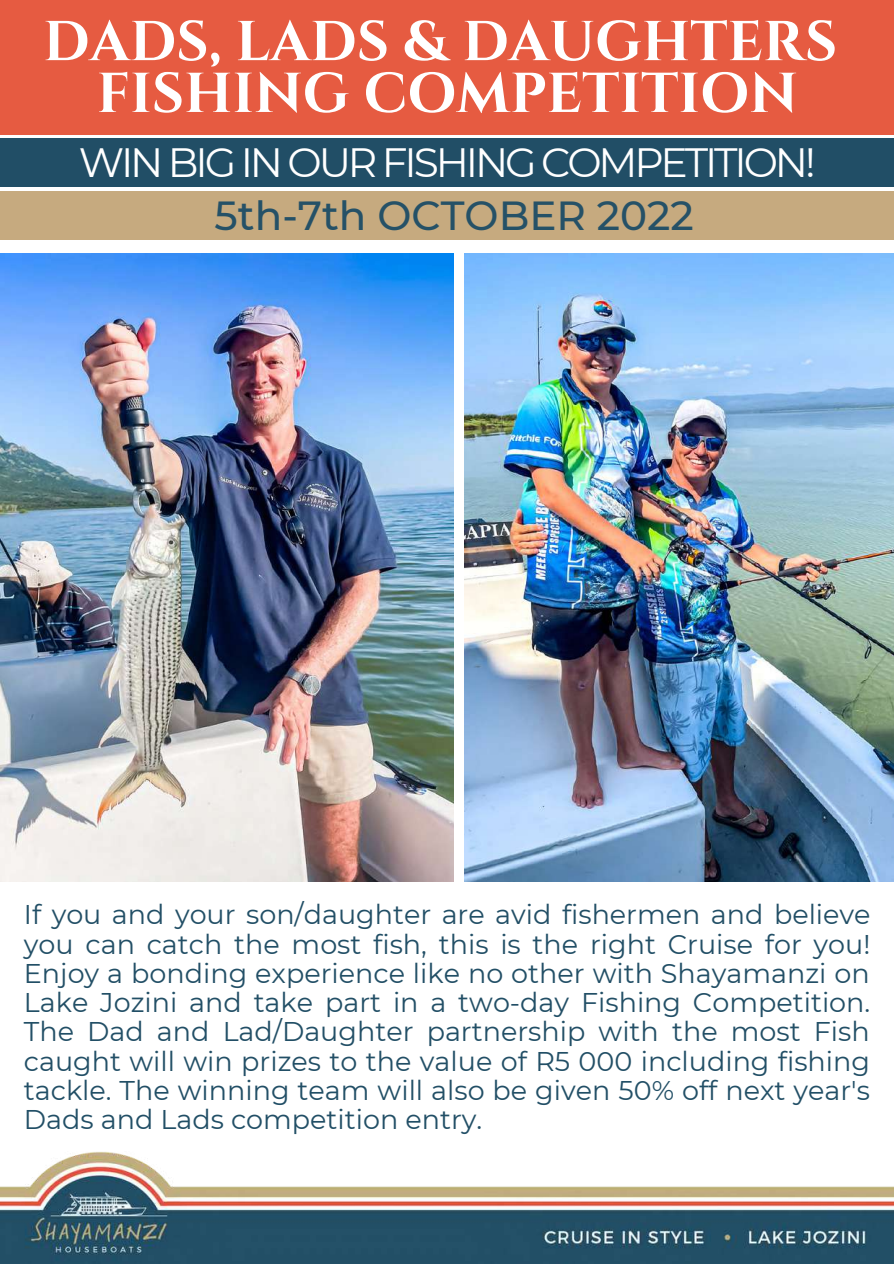
<style>
.page{position:relative;width:894px;height:1264px;background:#fff}
.page>*{position:absolute;margin:0;border:0;box-sizing:border-box;transform-origin:0 0}
.t1{font:700 56.1px/51.8px "Cinzel";color:#fff;text-align:center}
.t2{font:40.8px "Montserrat";letter-spacing:-.075em;color:#fff}
.t3{font:500 40.5px "Montserrat";color:#255167}
.t4{font:27px/29.2px "Montserrat";color:#224f66;text-align:justify}
</style>
<div class="page">
<img style="left:0;top:253px;width:453px;height:628px">
<img style="left:464px;top:253px;width:429px;height:628px">
<img style="left:0;top:1151px;width:893px;height:112px">
<div style="left:0;top:0;width:893px;height:134px;background:#e65b41"></div>
<div style="left:0;top:191px;width:893px;height:49px;background:#c6aa7f"></div>
<div style="left:0;top:138px;width:893px;height:49px;background:#214e66"></div>
<h1 class="t1" style="left:43px;top:17px;width:795px">DADS, LADS &amp; DAUGHTERS<br>FISHING COMPETITION</h1>
<h2 class="t2" style="left:79px;top:137px;width:738px">WIN BIG IN OUR FISHING COMPETITION!</h2>
<h3 class="t3" style="left:214px;top:191px;width:480px">5th-7th OCTOBER 2022</h3>
<p class="t4" style="left:24px;top:900px;width:847px">If you and your son/daughter are avid fishermen and believe you can catch the most fish, this is the right Cruise for you!<br>Enjoy a bonding experience like no other with Shayamanzi on Lake Jozini and take part in a two-day Fishing Competition.<br>The Dad and Lad/Daughter partnership with the most Fish caught will win prizes to the value of R5 000 including fishing tackle. The winning team will also be given 50% off next year's Dads and Lads competition entry.</p>
</div>
